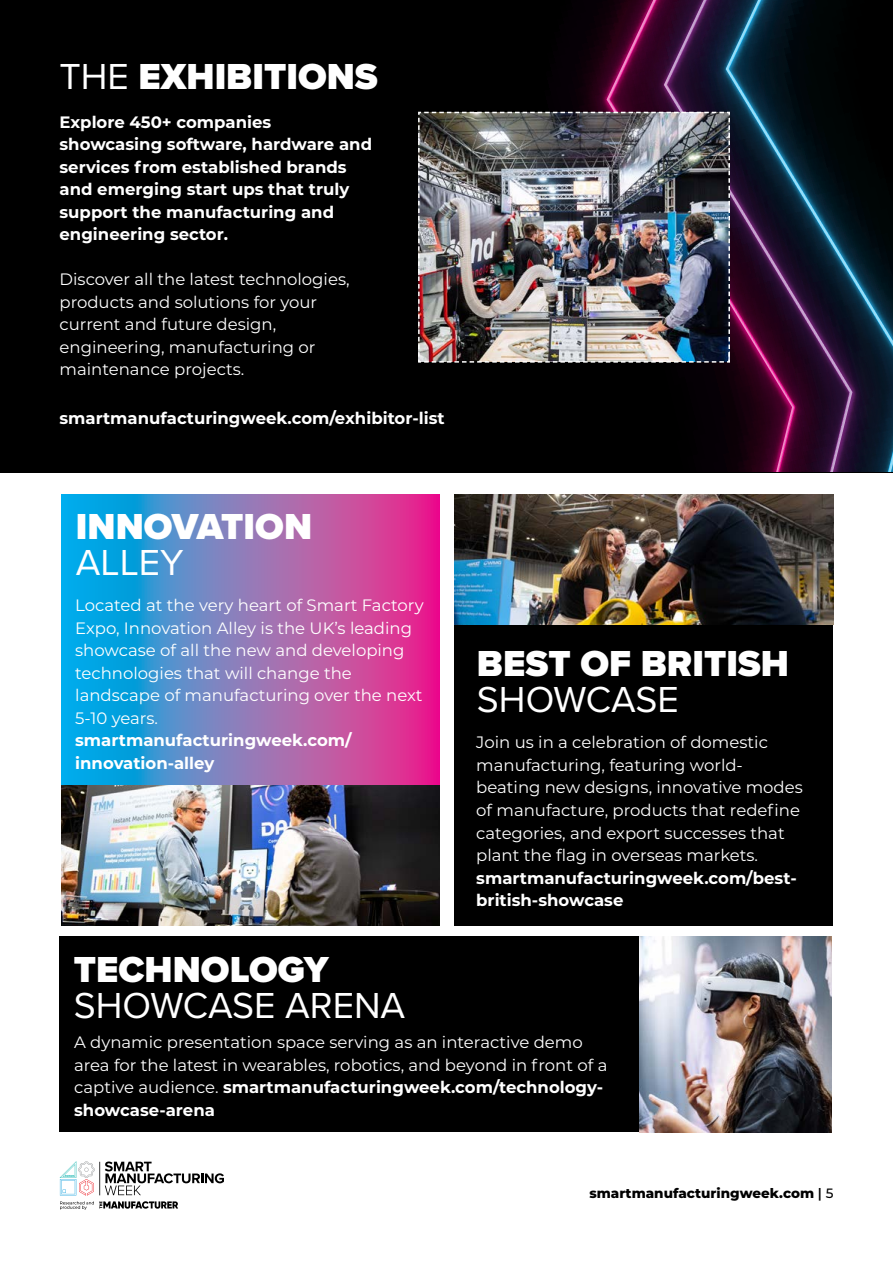
<style>
.page{position:relative;width:893px;height:1263px;background:#fff}
.page>*{position:absolute;margin:0;border:0;box-sizing:border-box;transform-origin:0 0}
.t1{font:900 37.5px "Proxima Nova";color:#fff}
.t2{font:37.5px "Proxima Nova";color:#fff}
.t3{font:16.5px/22.5px "Montserrat";color:#fff}
.t4{font:700 16.5px/22.5px "Montserrat";color:#fff}
.t5{font:800 13.5px "Montserrat";color:#000}
.s1{font-weight:400}
.s2{font-weight:700}
.s3{font-weight:600}
.s4{font-weight:500}
</style>
<div class="page">
<div style="left:0;top:0;width:893px;height:472px;background:#000"></div>
<img style="left:575px;top:0;width:101px;height:111px">
<svg style="left:676px;top:0;width:217px;height:472px"></svg>
<img style="left:418px;top:111px;width:313px;height:252px">
<svg style="left:62px;top:494px;width:378px;height:292px;background:#7877bc"></svg>
<div style="left:455px;top:624px;width:378px;height:302px;background:#000"></div>
<img style="left:62px;top:786px;width:378px;height:140px">
<div style="left:60px;top:936px;width:579px;height:196px;background:#000"></div>
<img style="left:639px;top:936px;width:192px;height:196px">
<img style="left:455px;top:494px;width:378px;height:130px">
<svg style="left:60px;top:1161px;width:164px;height:49px"></svg>
<h1 class="t1" style="left:60px;top:49px;width:320px"><span class="s1">THE</span> EXHIBITIONS</h1>
<p class="t4" style="left:60px;top:110px;width:314px">Explore 450+ companies showcasing software, hardware and services from established brands and emerging start ups that truly support the manufacturing and engineering sector.</p>
<p class="t3" style="left:60px;top:268px;width:292px">Discover all the latest technologies, products and solutions for your current and future design, engineering, manufacturing or maintenance projects.</p>
<p class="t4" style="left:60px;top:406px;width:387px">smartmanufacturingweek.com/exhibitor-list</p>
<h1 class="t1" style="left:76px;top:498px;width:238px">INNOVATION</h1>
<h1 class="t2" style="left:76px;top:534px;width:109px">ALLEY</h1>
<p class="t3" style="left:75px;top:594px;width:350px">Located at the very heart of Smart Factory Expo, Innovation Alley is the UK’s leading showcase of all the new and developing technologies that will change the landscape of manufacturing over the next 5-10 years.</p>
<p class="t4" style="left:75px;top:728px;width:278px">smartmanufacturingweek.com/ innovation-alley</p>
<h1 class="t1" style="left:74px;top:942px;width:256px">TECHNOLOGY</h1>
<h1 class="t2" style="left:74px;top:978px;width:333px">SHOWCASE ARENA</h1>
<h1 class="t1" style="left:477px;top:636px;width:314px">BEST OF BRITISH</h1>
<h1 class="t2" style="left:477px;top:672px;width:203px">SHOWCASE</h1>
<p class="t3" style="left:476px;top:731px;width:328px">Join us in a celebration of domestic manufacturing, featuring world&shy;beating new designs, innovative modes of manufacture, products that redefine categories, and export successes that plant the flag in overseas markets.</p>
<p class="t4" style="left:476px;top:865px;width:322px">smartmanufacturingweek.com/best&shy;british-showcase</p>
<p class="t3" style="left:74px;top:1030px;width:535px">A dynamic presentation space serving as an interactive demo area for the latest in wearables, robotics, and beyond in front of a captive audience. <span class="s2">smartmanufacturingweek.com/technology&shy;showcase-arena</span></p>
<p class="t5" style="left:589px;top:1184px;width:245px">smartmanufacturingweek.com <span class="s3">|</span> <span class="s4">5</span></p>
</div>
